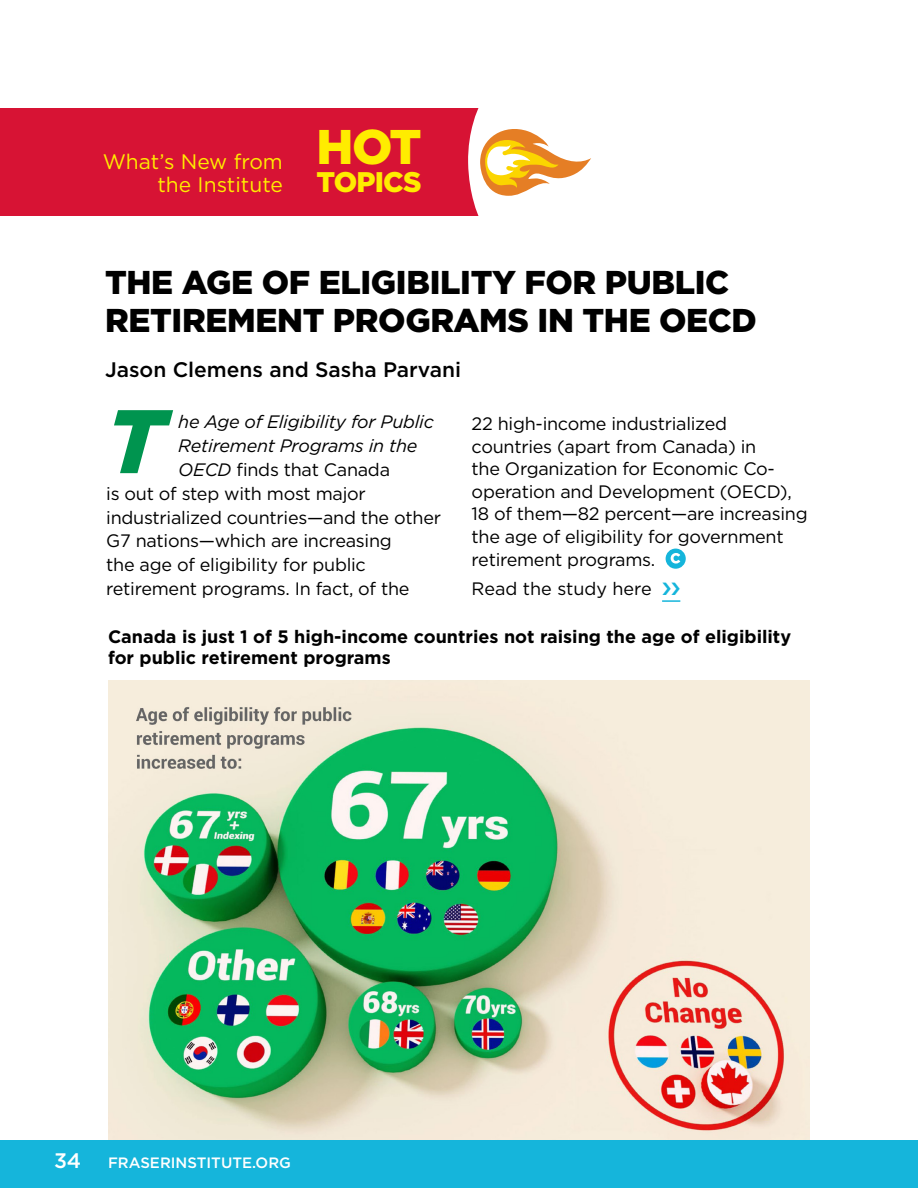
<style>
.page{position:relative;width:918px;height:1188px;background:#fff}
.page>*{position:absolute;margin:0;border:0;box-sizing:border-box;transform-origin:0 0}
.t1{font:italic 900 90px "Gotham";color:#00944f}
.t2{font:900 48.6px "Gotham";color:#ffec00}
.t3{font:900 33px/37.5px "Gotham";letter-spacing:-.01em;color:#000}
.t4{font:900 28.35px "Gotham";letter-spacing:-.03em;color:#ffec00}
.t5{font:500 21px "Gotham";color:#000}
.t6{font:21px/22.5px "Gotham";color:#ffec00;text-align:right}
.t7{font:500 21px "Gotham";color:#fff}
.t8{font:18px/22.6px "Gotham";letter-spacing:-.015em;color:#000}
.t9{font:700 18px/21px "Gotham";color:#000}
.t10{font:italic 18px "Gotham";letter-spacing:-.015em;color:#000}
.t11{font:500 15px "Gotham";color:#fff}
.s1{font-style:italic}
</style>
<div class="page">
<div style="left:0;top:108px;width:479px;height:108px;background:#d71334"></div>
<svg style="left:480px;top:129px;width:111px;height:67px"></svg>
<div style="left:666px;top:549px;width:20px;height:20px;background:#15b5db;border-radius:50%"></div>
<svg style="left:671px;top:553px;width:9px;height:11px"></svg>
<img style="left:108px;top:680px;width:702px;height:460px">
<div style="left:0;top:1140px;width:918px;height:48px;background:#15b5db"></div>
<hr style="left:917px;top:0;width:1px;height:1188px;background:#15b5db">
<hr style="left:917px;top:1141px;width:1px;height:47px;background:#000">
<svg style="left:917px;top:0;width:1px;height:904px"></svg>
<div style="left:812px;top:81px;width:106px;height:638px;background:#fff"></div>
<svg style="left:662px;top:600px;width:18px;height:2px"></svg>
<p class="t6" style="left:103px;top:150px;width:182px">What’s New from the Institute</p>
<h2 class="t2" style="left:316px;top:113px;width:107px">HOT</h2>
<h3 class="t4" style="left:317px;top:163px;width:106px">TOPICS</h3>
<h3 class="t3" style="left:105px;top:263px;width:653px">THE AGE OF ELIGIBILITY FOR PUBLIC<br>RETIREMENT PROGRAMS IN THE OECD</h3>
<p class="t5" style="left:105px;top:356px;width:358px">Jason Clemens and Sasha Parvani</p>
<h1 class="t1" style="left:106px;top:379px;width:60px">T</h1>
<p class="t10" style="left:178px;top:410px;width:257px">he Age of Eligibility for Public</p>
<p class="t8" style="left:472px;top:412px;width:338px">22 high-income industrialized countries (apart from Canada) in<br>the Organization for Economic Co&shy;operation and Development (OECD), 18 of them—82 percent—are increasing the age of eligibility for government retirement programs.</p>
<p class="t8" style="left:472px;top:577px;width:182px">Read the study here</p>
<p class="t9" style="left:108px;top:626px;width:685px">Canada is just 1 of 5 high-income countries not raising the age of eligibility for public retirement programs</p>
<p class="t10" style="left:178px;top:434px;width:241px">Retirement Programs in the</p>
<p class="t8" style="left:178px;top:458px;width:213px"><span class="s1">OECD</span> finds that Canada</p>
<p class="t8" style="left:106px;top:482px;width:261px">is out of step with most major</p>
<p class="t8" style="left:106px;top:505px;width:336px">industrialized countries—and the other</p>
<p class="t8" style="left:106px;top:529px;width:287px">G7 nations—which are increasing</p>
<p class="t8" style="left:106px;top:553px;width:261px">the age of eligibility for public</p>
<p class="t8" style="left:106px;top:577px;width:305px">retirement programs. In fact, of the</p>
<p class="t7" style="left:54px;top:1147px;width:29px">34</p>
<p class="t11" style="left:108px;top:1153px;width:184px">FRASERINSTITUTE.ORG</p>
</div>
